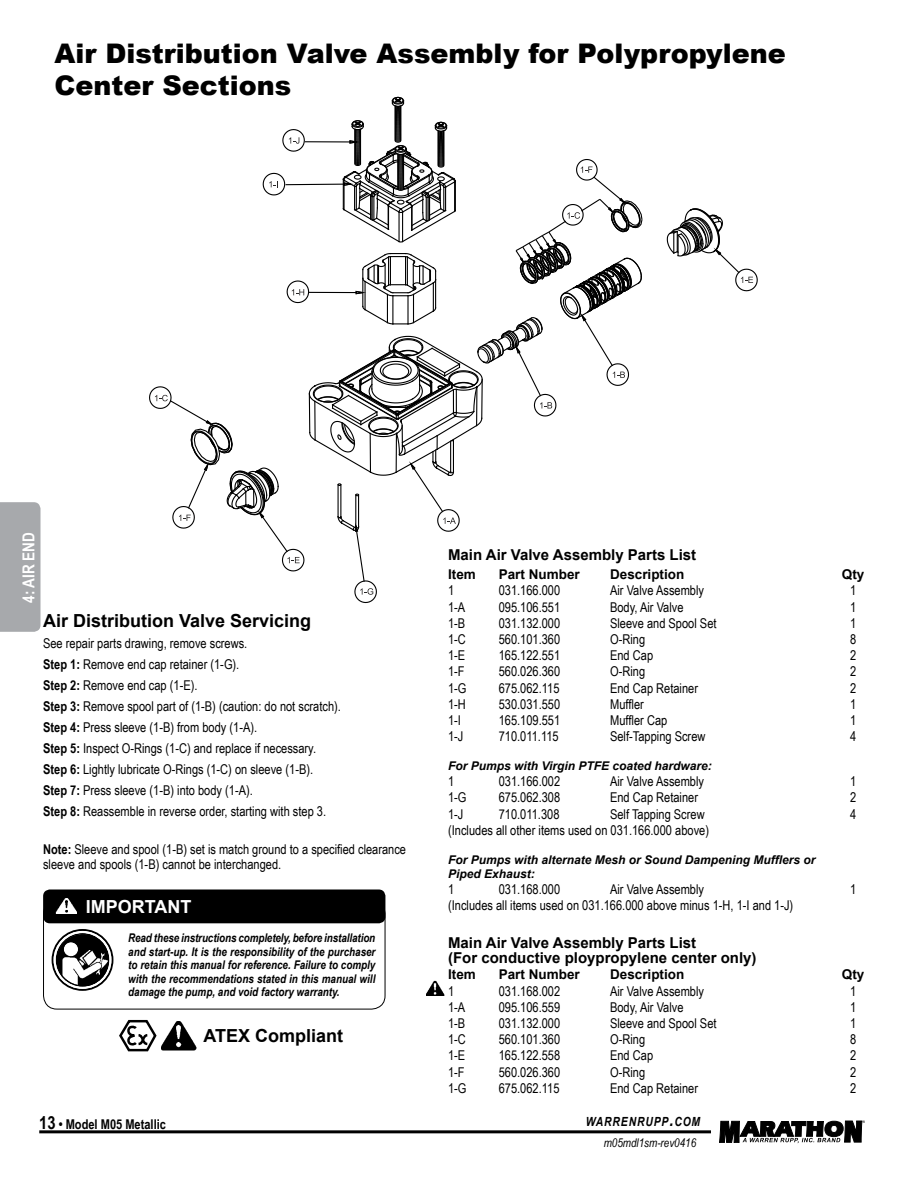
<style>
.page{position:relative;width:918px;height:1188px;background:#fff}
.page>*{position:absolute;margin:0;border:0;box-sizing:border-box;transform-origin:0 0}
.t1{font:900 27px/32.4px "Arial";color:#000}
.t2{font:700 18px "Arial";color:#000}
.t3{font:700 18px "Arial";color:#fff}
.t4{font:700 16.5px "Arial Narrow";color:#fff}
.t5{font:700 15px/15px "Arial";color:#000}
.t6{font:13.5px/21px "Arial Narrow";color:#000}
.t7{font:700 13.5px "Arial";color:#000}
.t8{font:700 13.5px "Arial Narrow";color:#000}
.t9{font:italic 700 12.6px "Arial Narrow";letter-spacing:.07em;color:#000}
.t10{font:italic 700 12px/13.5px "Arial Narrow";color:#000;text-align:justify}
.t11{font:italic 700 12px/14.4px "Arial";color:#000}
.t12{font:italic 12px "Arial Narrow";color:#000}
.s1{font-weight:700}
.s2{font-size:18px}
</style>
<div class="page">
<hr style="left:39px;top:1130px;width:672px;height:3px;background:#000">
<svg style="left:719px;top:1121px;width:146px;height:22px"></svg>
<img style="left:162px;top:1021px;width:34px;height:29px">
<svg style="left:119px;top:1020px;width:38px;height:32px"></svg>
<img style="left:426px;top:981px;width:18px;height:14px">
<svg style="left:666px;top:208px;width:92px;height:84px"></svg>
<svg style="left:149px;top:96px;width:494px;height:508px"></svg>
<svg style="left:56px;top:933px;width:53px;height:54px"></svg>
<div style="left:52px;top:929px;width:61px;height:62px;border:2px solid #000;border-radius:50%"></div>
<div style="left:54px;top:931px;width:57px;height:58px;border:2px solid #fff;border-radius:50%"></div>
<img style="left:56px;top:934px;width:53px;height:52px;border-radius:26px">
<div style="left:64px;top:943px;width:13px;height:13px;background:#fff;border-radius:50%"></div>
<div style="left:64px;top:943px;width:14px;height:13px;border:1px solid #fff;border-radius:50%"></div>
<div style="left:43px;top:900px;width:342px;height:109px;border:1px solid #000;border-radius:14px"></div>
<div style="left:43px;top:890px;width:342px;height:33px;background:#000;border-radius:7px"></div>
<img style="left:56px;top:898px;width:21px;height:16px">
<div style="left:0;top:502px;width:40px;height:130px;background:#a7a9ac"></div>
<h1 class="t1" style="left:54px;top:36px;width:733px">Air Distribution Valve Assembly for Polypropylene<br>Center Sections</h1>
<p class="t4" style="left:16px;top:603px;width:72px;rotate:-90deg">4: AIR END</p>
<h2 class="t2" style="left:43px;top:609px;width:270px">Air Distribution Valve Servicing</h2>
<p class="t6" style="left:43px;top:633px;width:299px">See repair parts drawing, remove screws.<br><span class="s1">Step 1:</span> Remove end cap retainer (1-G).<br><span class="s1">Step 2:</span> Remove end cap (1-E).<br><span class="s1">Step 3:</span> Remove spool part of (1-B) (caution: do not scratch).<br><span class="s1">Step 4:</span> Press sleeve (1-B) from body (1-A).<br><span class="s1">Step 5:</span> Inspect O-Rings (1-C) and replace if necessary.<br><span class="s1">Step 6:</span> Lightly lubricate O-Rings (1-C) on sleeve (1-B).<br><span class="s1">Step 7:</span> Press sleeve (1-B) into body (1-A).<br><span class="s1">Step 8:</span> Reassemble in reverse order, starting with step 3.</p>
<p class="t6" style="left:43px;top:841px;width:365px;line-height:15px"><span class="s1">Note:</span> Sleeve and spool (1-B) set is match ground to a specified clearance sleeve and spools (1-B) cannot be interchanged.</p>
<h2 class="t3" style="left:86px;top:895px;width:107px">IMPORTANT</h2>
<p class="t10" style="left:128px;top:931px;width:249px">Read these instructions completely, before installation and start-up. It is the responsibility of the purchaser to retain this manual for reference. Failure to comply with the recommendations stated in this manual will damage the pump, and void factory warranty.</p>
<h2 class="t2" style="left:203px;top:1024px;width:141px">ATEX Compliant</h2>
<p class="t5" style="left:448px;top:548px;width:250px">Main Air Valve Assembly Parts List</p>
<p class="t7" style="left:448px;top:565px;width:29px">Item</p>
<p class="t7" style="left:499px;top:565px;width:83px">Part Number</p>
<p class="t7" style="left:610px;top:565px;width:76px">Description</p>
<p class="t7" style="left:842px;top:565px;width:24px">Qty</p>
<p class="t6" style="left:448px;top:580px;width:8px">1</p>
<p class="t6" style="left:499px;top:580px;width:63px">031.166.000</p>
<p class="t6" style="left:610px;top:580px;width:95px">Air Valve Assembly</p>
<p class="t6" style="left:850px;top:580px;width:8px">1</p>
<p class="t6" style="left:448px;top:596px;width:19px">1-A</p>
<p class="t6" style="left:499px;top:596px;width:63px">095.106.551</p>
<p class="t6" style="left:610px;top:596px;width:75px">Body, Air Valve</p>
<p class="t6" style="left:850px;top:596px;width:8px">1</p>
<p class="t6" style="left:448px;top:612px;width:19px">1-B</p>
<p class="t6" style="left:499px;top:612px;width:63px">031.132.000</p>
<p class="t6" style="left:610px;top:612px;width:108px">Sleeve and Spool Set</p>
<p class="t6" style="left:850px;top:612px;width:8px">1</p>
<p class="t6" style="left:448px;top:628px;width:19px">1-C</p>
<p class="t6" style="left:499px;top:628px;width:63px">560.101.360</p>
<p class="t6" style="left:610px;top:628px;width:37px">O-Ring</p>
<p class="t6" style="left:850px;top:628px;width:8px">8</p>
<p class="t6" style="left:448px;top:644px;width:19px">1-E</p>
<p class="t6" style="left:499px;top:644px;width:63px">165.122.551</p>
<p class="t6" style="left:610px;top:644px;width:45px">End Cap</p>
<p class="t6" style="left:850px;top:644px;width:8px">2</p>
<p class="t6" style="left:448px;top:661px;width:18px">1-F</p>
<p class="t6" style="left:499px;top:661px;width:63px">560.026.360</p>
<p class="t6" style="left:610px;top:661px;width:37px">O-Ring</p>
<p class="t6" style="left:850px;top:661px;width:8px">2</p>
<p class="t6" style="left:448px;top:677px;width:20px">1-G</p>
<p class="t6" style="left:499px;top:677px;width:62px">675.062.115</p>
<p class="t6" style="left:610px;top:677px;width:89px">End Cap Retainer</p>
<p class="t6" style="left:850px;top:677px;width:8px">2</p>
<p class="t6" style="left:448px;top:693px;width:19px">1-H</p>
<p class="t6" style="left:499px;top:693px;width:63px">530.031.550</p>
<p class="t6" style="left:610px;top:693px;width:35px">Muffler</p>
<p class="t6" style="left:850px;top:693px;width:8px">1</p>
<p class="t6" style="left:448px;top:709px;width:14px">1-I</p>
<p class="t6" style="left:499px;top:709px;width:63px">165.109.551</p>
<p class="t6" style="left:610px;top:709px;width:59px">Muffler Cap</p>
<p class="t6" style="left:850px;top:709px;width:8px">1</p>
<p class="t6" style="left:448px;top:725px;width:17px">1-J</p>
<p class="t6" style="left:499px;top:725px;width:61px">710.011.115</p>
<p class="t6" style="left:610px;top:725px;width:97px">Self-Tapping Screw</p>
<p class="t6" style="left:850px;top:725px;width:8px">4</p>
<p class="t11" style="left:448px;top:759px;width:265px">For Pumps with Virgin PTFE coated hardware:</p>
<p class="t6" style="left:448px;top:770px;width:8px">1</p>
<p class="t6" style="left:499px;top:770px;width:63px">031.166.002</p>
<p class="t6" style="left:610px;top:770px;width:95px">Air Valve Assembly</p>
<p class="t6" style="left:850px;top:770px;width:8px">1</p>
<p class="t6" style="left:448px;top:787px;width:20px">1-G</p>
<p class="t6" style="left:499px;top:787px;width:63px">675.062.308</p>
<p class="t6" style="left:610px;top:787px;width:89px">End Cap Retainer</p>
<p class="t6" style="left:850px;top:787px;width:8px">2</p>
<p class="t6" style="left:448px;top:803px;width:17px">1-J</p>
<p class="t6" style="left:499px;top:803px;width:62px">710.011.308</p>
<p class="t6" style="left:610px;top:803px;width:96px">Self Tapping Screw</p>
<p class="t6" style="left:850px;top:803px;width:8px">4</p>
<p class="t6" style="left:448px;top:819px;width:262px">(Includes all other items used on 031.166.000 above)</p>
<p class="t11" style="left:448px;top:852px;width:369px">For Pumps with alternate Mesh or Sound Dampening Mufflers or<br>Piped Exhaust:</p>
<p class="t6" style="left:448px;top:878px;width:8px">1</p>
<p class="t6" style="left:499px;top:878px;width:63px">031.168.000</p>
<p class="t6" style="left:610px;top:878px;width:95px">Air Valve Assembly</p>
<p class="t6" style="left:850px;top:878px;width:8px">1</p>
<p class="t6" style="left:448px;top:895px;width:347px">(Includes all items used on 031.166.000 above minus 1-H, 1-I and 1-J)</p>
<p class="t5" style="left:448px;top:936px;width:310px">Main Air Valve Assembly Parts List<br>(For conductive ploypropylene center only)</p>
<p class="t7" style="left:448px;top:966px;width:29px">Item</p>
<p class="t7" style="left:499px;top:966px;width:83px">Part Number</p>
<p class="t7" style="left:610px;top:966px;width:76px">Description</p>
<p class="t7" style="left:842px;top:966px;width:24px">Qty</p>
<p class="t6" style="left:448px;top:980px;width:8px">1</p>
<p class="t6" style="left:499px;top:980px;width:63px">031.168.002</p>
<p class="t6" style="left:610px;top:980px;width:95px">Air Valve Assembly</p>
<p class="t6" style="left:850px;top:980px;width:8px">1</p>
<p class="t6" style="left:448px;top:996px;width:19px">1-A</p>
<p class="t6" style="left:499px;top:996px;width:63px">095.106.559</p>
<p class="t6" style="left:610px;top:996px;width:75px">Body, Air Valve</p>
<p class="t6" style="left:850px;top:996px;width:8px">1</p>
<p class="t6" style="left:448px;top:1012px;width:19px">1-B</p>
<p class="t6" style="left:499px;top:1012px;width:63px">031.132.000</p>
<p class="t6" style="left:610px;top:1012px;width:108px">Sleeve and Spool Set</p>
<p class="t6" style="left:850px;top:1012px;width:8px">1</p>
<p class="t6" style="left:448px;top:1029px;width:19px">1-C</p>
<p class="t6" style="left:499px;top:1029px;width:63px">560.101.360</p>
<p class="t6" style="left:610px;top:1029px;width:37px">O-Ring</p>
<p class="t6" style="left:850px;top:1029px;width:8px">8</p>
<p class="t6" style="left:448px;top:1045px;width:19px">1-E</p>
<p class="t6" style="left:499px;top:1045px;width:63px">165.122.558</p>
<p class="t6" style="left:610px;top:1045px;width:45px">End Cap</p>
<p class="t6" style="left:850px;top:1045px;width:8px">2</p>
<p class="t6" style="left:448px;top:1061px;width:18px">1-F</p>
<p class="t6" style="left:499px;top:1061px;width:63px">560.026.360</p>
<p class="t6" style="left:610px;top:1061px;width:37px">O-Ring</p>
<p class="t6" style="left:850px;top:1061px;width:8px">2</p>
<p class="t6" style="left:448px;top:1077px;width:20px">1-G</p>
<p class="t6" style="left:499px;top:1077px;width:62px">675.062.115</p>
<p class="t6" style="left:610px;top:1077px;width:89px">End Cap Retainer</p>
<p class="t6" style="left:850px;top:1077px;width:8px">2</p>
<p class="t8" style="left:39px;top:1114px;width:128px"><span class="s2">13</span> • Model M05 Metallic</p>
<p class="t9" style="left:586px;top:1112px;width:116px">WARRENRUPP<span class="s2">.</span>COM</p>
<p class="t12" style="left:604px;top:1135px;width:94px">m05mdl1sm-rev0416</p>
</div>
